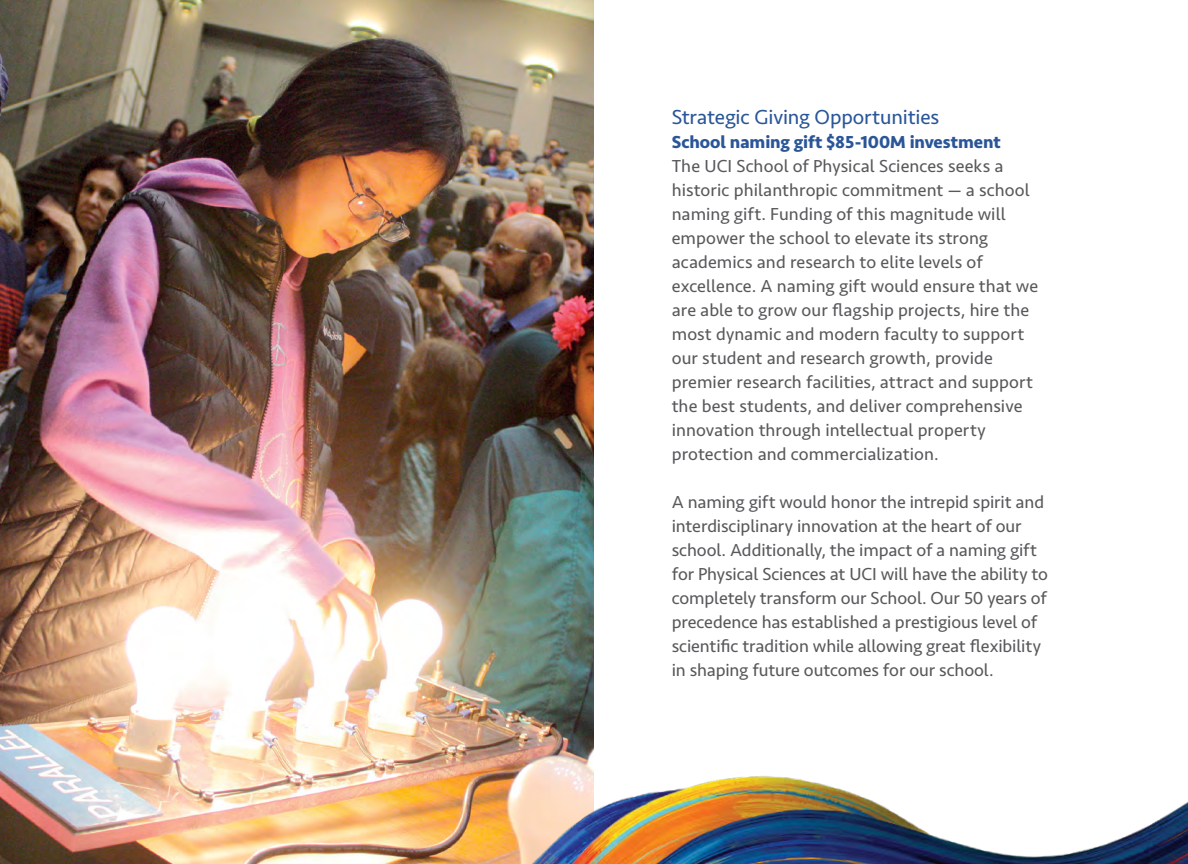
<style>
.page{position:relative;width:1188px;height:864px;background:#fff}
.page>*{position:absolute;margin:0;border:0;box-sizing:border-box;transform-origin:0 0}
.t1{font:21px "Seravek Basic";letter-spacing:-.01em;color:#2a5698}
.t2{font:18px/24px "Seravek Basic";color:#58595b}
.t3{font:700 18px "Seravek Basic";letter-spacing:-.005em;color:#2a5698}
</style>
<div class="page">
<img style="left:0;top:0;width:594px;height:864px">
<img style="left:420px;top:715px;width:768px;height:149px">
<p class="t1" style="left:672px;top:104px;width:269px">Strategic Giving Opportunities</p>
<p class="t3" style="left:672px;top:131px;width:330px">School naming gift $85-100M investment</p>
<p class="t2" style="left:672px;top:154px;width:368px">The UCI School of Physical Sciences seeks a historic philanthropic commitment — a school naming gift. Funding of this magnitude will empower the school to elevate its strong academics and research to elite levels of excellence. A naming gift would ensure that we are able to grow our flagship projects, hire the most dynamic and modern faculty to support our student and research growth, provide premier research facilities, attract and support the best students, and deliver comprehensive innovation through intellectual property protection and commercialization.</p>
<p class="t2" style="left:672px;top:490px;width:378px">A naming gift would honor the intrepid spirit and interdisciplinary innovation at the heart of our school. Additionally, the impact of a naming gift for Physical Sciences at UCI will have the ability to completely transform our School. Our 50 years of precedence has established a prestigious level of scientific tradition while allowing great flexibility in shaping future outcomes for our school.</p>
</div>
